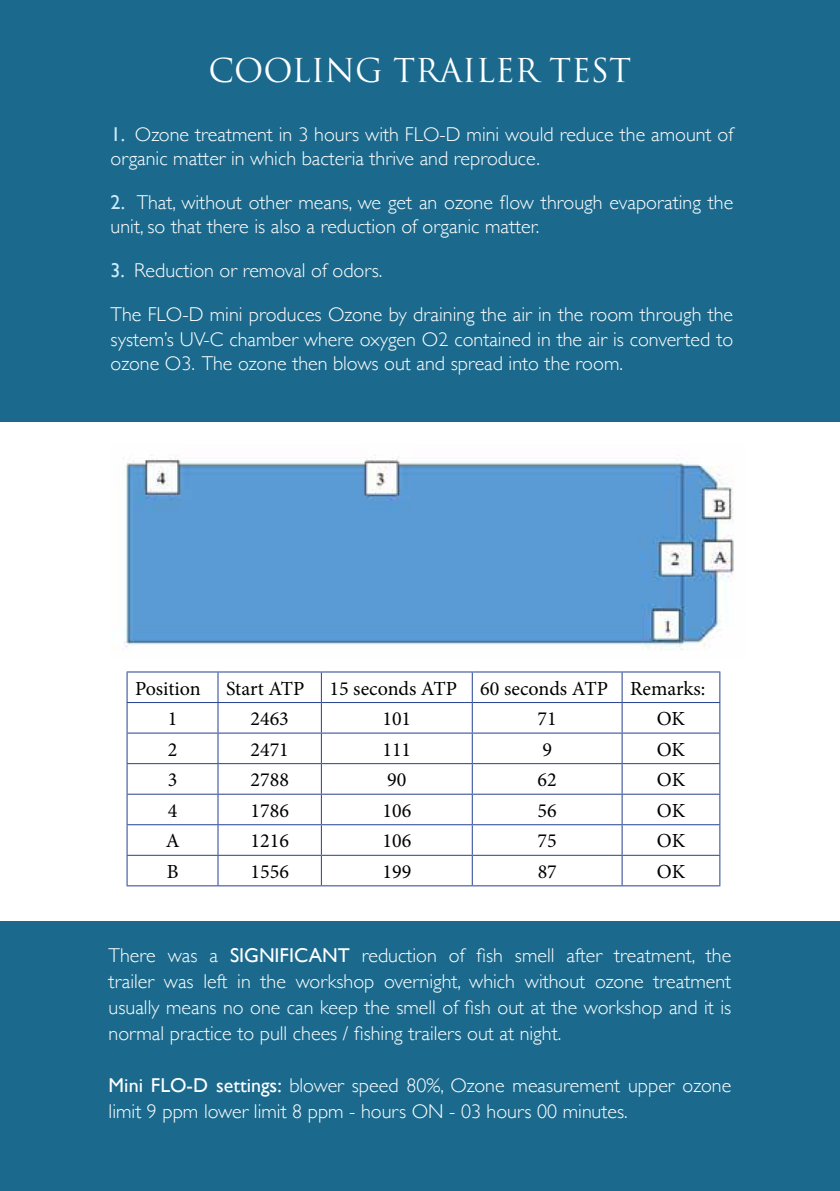
<style>
.page{position:relative;width:840px;height:1191px;background:#fff}
.page>*{position:absolute;margin:0;border:0;box-sizing:border-box;transform-origin:0 0}
.t1{font:32px "Trajan";color:#fff}
.t2{font:300 20px/24px "Gill Sans";color:#fff}
.t3{font:20px "Minion Pro";color:#000}
.s1{font-weight:400;color:#c9ebfc}
.s2{font-weight:400}
</style>
<div class="page">
<div style="left:0;top:0;width:839px;height:421px;background:#1b6a8d"></div>
<div style="left:0;top:921px;width:839px;height:270px;background:#1b6a8d"></div>
<img style="left:123px;top:455px;width:611px;height:195px">
<hr style="left:126px;top:671px;width:92px;height:1px;background:#25408f">
<hr style="left:126px;top:672px;width:1px;height:30px;background:#25408f">
<hr style="left:218px;top:671px;width:103px;height:1px;background:#25408f">
<hr style="left:217px;top:672px;width:1px;height:30px;background:#25408f">
<hr style="left:321px;top:671px;width:151px;height:1px;background:#25408f">
<hr style="left:321px;top:672px;width:1px;height:30px;background:#25408f">
<hr style="left:472px;top:671px;width:149px;height:1px;background:#25408f">
<hr style="left:471px;top:672px;width:1px;height:30px;background:#25408f">
<hr style="left:621px;top:671px;width:99px;height:1px;background:#25408f">
<hr style="left:621px;top:672px;width:1px;height:30px;background:#25408f">
<hr style="left:719px;top:672px;width:1px;height:30px;background:#25408f">
<hr style="left:126px;top:702px;width:92px;height:1px;background:#25408f">
<svg style="left:126px;top:703px;width:1px;height:29px"></svg>
<hr style="left:218px;top:702px;width:103px;height:1px;background:#25408f">
<svg style="left:217px;top:703px;width:1px;height:29px"></svg>
<hr style="left:321px;top:702px;width:151px;height:1px;background:#25408f">
<svg style="left:321px;top:703px;width:1px;height:29px"></svg>
<hr style="left:472px;top:702px;width:149px;height:1px;background:#25408f">
<svg style="left:471px;top:703px;width:1px;height:29px"></svg>
<hr style="left:621px;top:702px;width:99px;height:1px;background:#25408f">
<svg style="left:621px;top:703px;width:1px;height:29px"></svg>
<svg style="left:719px;top:703px;width:1px;height:29px"></svg>
<hr style="left:126px;top:732px;width:92px;height:1px;background:#25408f">
<hr style="left:126px;top:733px;width:1px;height:30px;background:#25408f">
<hr style="left:218px;top:732px;width:103px;height:1px;background:#25408f">
<hr style="left:217px;top:733px;width:1px;height:30px;background:#25408f">
<hr style="left:321px;top:732px;width:151px;height:1px;background:#25408f">
<hr style="left:321px;top:733px;width:1px;height:30px;background:#25408f">
<hr style="left:472px;top:732px;width:149px;height:1px;background:#25408f">
<hr style="left:471px;top:733px;width:1px;height:30px;background:#25408f">
<hr style="left:621px;top:732px;width:99px;height:1px;background:#25408f">
<hr style="left:621px;top:733px;width:1px;height:30px;background:#25408f">
<hr style="left:719px;top:733px;width:1px;height:30px;background:#25408f">
<hr style="left:126px;top:763px;width:92px;height:1px;background:#25408f">
<svg style="left:126px;top:764px;width:1px;height:29px"></svg>
<hr style="left:218px;top:763px;width:103px;height:1px;background:#25408f">
<svg style="left:217px;top:764px;width:1px;height:29px"></svg>
<hr style="left:321px;top:763px;width:151px;height:1px;background:#25408f">
<svg style="left:321px;top:764px;width:1px;height:29px"></svg>
<hr style="left:472px;top:763px;width:149px;height:1px;background:#25408f">
<svg style="left:471px;top:764px;width:1px;height:29px"></svg>
<hr style="left:621px;top:763px;width:99px;height:1px;background:#25408f">
<svg style="left:621px;top:764px;width:1px;height:29px"></svg>
<svg style="left:719px;top:764px;width:1px;height:29px"></svg>
<hr style="left:126px;top:793px;width:92px;height:1px;background:#25408f">
<hr style="left:126px;top:794px;width:1px;height:30px;background:#25408f">
<hr style="left:218px;top:793px;width:103px;height:1px;background:#25408f">
<hr style="left:217px;top:794px;width:1px;height:30px;background:#25408f">
<hr style="left:321px;top:793px;width:151px;height:1px;background:#25408f">
<hr style="left:321px;top:794px;width:1px;height:30px;background:#25408f">
<hr style="left:472px;top:793px;width:149px;height:1px;background:#25408f">
<hr style="left:471px;top:794px;width:1px;height:30px;background:#25408f">
<hr style="left:621px;top:793px;width:99px;height:1px;background:#25408f">
<hr style="left:621px;top:794px;width:1px;height:30px;background:#25408f">
<hr style="left:719px;top:794px;width:1px;height:30px;background:#25408f">
<hr style="left:126px;top:824px;width:92px;height:1px;background:#25408f">
<svg style="left:126px;top:825px;width:1px;height:29px"></svg>
<hr style="left:218px;top:824px;width:103px;height:1px;background:#25408f">
<svg style="left:217px;top:825px;width:1px;height:29px"></svg>
<hr style="left:321px;top:824px;width:151px;height:1px;background:#25408f">
<svg style="left:321px;top:825px;width:1px;height:29px"></svg>
<hr style="left:472px;top:824px;width:149px;height:1px;background:#25408f">
<svg style="left:471px;top:825px;width:1px;height:29px"></svg>
<hr style="left:621px;top:824px;width:99px;height:1px;background:#25408f">
<svg style="left:621px;top:825px;width:1px;height:29px"></svg>
<svg style="left:719px;top:825px;width:1px;height:29px"></svg>
<hr style="left:126px;top:854px;width:92px;height:1px;background:#25408f">
<hr style="left:126px;top:855px;width:1px;height:30px;background:#25408f">
<hr style="left:218px;top:854px;width:103px;height:1px;background:#25408f">
<hr style="left:217px;top:855px;width:1px;height:30px;background:#25408f">
<hr style="left:321px;top:854px;width:151px;height:1px;background:#25408f">
<hr style="left:321px;top:855px;width:1px;height:30px;background:#25408f">
<hr style="left:472px;top:854px;width:149px;height:1px;background:#25408f">
<hr style="left:471px;top:855px;width:1px;height:30px;background:#25408f">
<hr style="left:621px;top:854px;width:99px;height:1px;background:#25408f">
<hr style="left:621px;top:855px;width:1px;height:30px;background:#25408f">
<hr style="left:719px;top:855px;width:1px;height:30px;background:#25408f">
<hr style="left:126px;top:885px;width:92px;height:1px;background:#25408f">
<hr style="left:218px;top:885px;width:103px;height:1px;background:#25408f">
<hr style="left:321px;top:885px;width:151px;height:1px;background:#25408f">
<hr style="left:472px;top:885px;width:149px;height:1px;background:#25408f">
<hr style="left:621px;top:885px;width:99px;height:1px;background:#25408f">
<h1 class="t1" style="left:208px;top:51px;width:424px">COOLING TRAILER TEST</h1>
<p class="t2" style="left:111px;top:122px;width:623px"><span class="s1">1.</span> Ozone treatment in 3 hours with FLO-D mini would reduce the amount of organic matter in which bacteria thrive and reproduce.</p>
<p class="t2" style="left:111px;top:190px;width:623px"><span class="s1">2.</span> That, without other means, we get an ozone flow through evaporating the unit, so that there is also a reduction of organic matter.</p>
<p class="t2" style="left:111px;top:258px;width:273px"><span class="s1">3.</span> Reduction or removal of odors.</p>
<p class="t2" style="left:111px;top:302px;width:623px;text-align:justify">The FLO-D mini produces Ozone by draining the air in the room through the system’s UV-C chamber where oxygen O2 contained in the air is converted to ozone O3. The ozone then blows out and spread into the room.</p>
<p class="t3" style="left:135px;top:675px;width:67px">Position</p>
<p class="t3" style="left:226px;top:675px;width:480px">Start ATP 15 seconds ATP 60 seconds ATP Remarks:</p>
<p class="t3" style="left:168px;top:705px;width:11px">1</p>
<p class="t3" style="left:250px;top:705px;width:40px">2463</p>
<p class="t3" style="left:382px;top:705px;width:30px">101</p>
<p class="t3" style="left:537px;top:705px;width:21px">71</p>
<p class="t3" style="left:656px;top:705px;width:30px">OK</p>
<p class="t3" style="left:168px;top:736px;width:11px">2</p>
<p class="t3" style="left:250px;top:736px;width:40px">2471</p>
<p class="t3" style="left:382px;top:736px;width:30px">111</p>
<p class="t3" style="left:542px;top:736px;width:11px">9</p>
<p class="t3" style="left:656px;top:736px;width:30px">OK</p>
<p class="t3" style="left:168px;top:766px;width:11px">3</p>
<p class="t3" style="left:250px;top:766px;width:40px">2788</p>
<p class="t3" style="left:387px;top:766px;width:21px">90</p>
<p class="t3" style="left:537px;top:766px;width:21px">62</p>
<p class="t3" style="left:656px;top:766px;width:30px">OK</p>
<p class="t3" style="left:168px;top:797px;width:11px">4</p>
<p class="t3" style="left:250px;top:797px;width:40px">1786</p>
<p class="t3" style="left:382px;top:797px;width:30px">106</p>
<p class="t3" style="left:537px;top:797px;width:21px">56</p>
<p class="t3" style="left:656px;top:797px;width:30px">OK</p>
<p class="t3" style="left:165px;top:827px;width:15px">A</p>
<p class="t3" style="left:250px;top:827px;width:40px">1216</p>
<p class="t3" style="left:382px;top:827px;width:30px">106</p>
<p class="t3" style="left:537px;top:827px;width:21px">75</p>
<p class="t3" style="left:656px;top:827px;width:30px">OK</p>
<p class="t3" style="left:167px;top:858px;width:13px">B</p>
<p class="t3" style="left:250px;top:858px;width:40px">1556</p>
<p class="t3" style="left:382px;top:858px;width:30px">199</p>
<p class="t3" style="left:537px;top:858px;width:21px">87</p>
<p class="t3" style="left:656px;top:858px;width:30px">OK</p>
<p class="t2" style="left:109px;top:941px;width:623px;line-height:26px;text-align:justify">There was a <span class="s2">SIGNIFICANT</span> reduction of fish smell after treatment, the trailer was left in the workshop overnight, which without ozone treatment usually means no one can keep the smell of fish out at the workshop and it is normal practice to pull chees / fishing trailers out at night.</p>
<p class="t2" style="left:109px;top:1071px;width:623px;line-height:26px"><span class="s2">Mini FLO-D settings:</span> blower speed 80%, Ozone measurement upper ozone limit 9 ppm lower limit 8 ppm - hours ON - 03 hours 00 minutes.</p>
</div>
